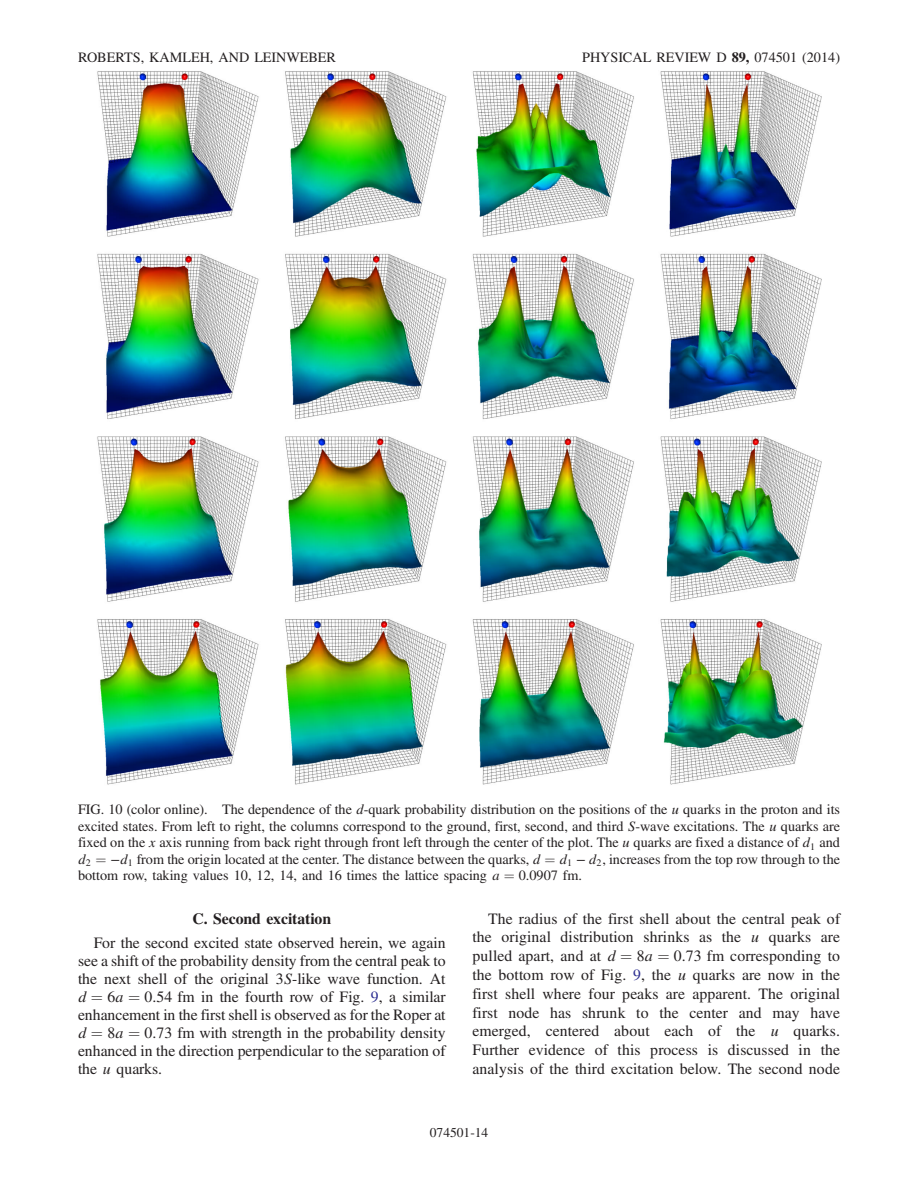
<style>
.page{position:relative;width:918px;height:1188px;background:#fff}
.page>*{position:absolute;margin:0;border:0;box-sizing:border-box;transform-origin:0 0}
.t1{font:15.75px/18.8px "Adv OT483 a 8203";color:#231f20;text-align:justify}
.t2{font:15.75px "Adv OT19 ee 2 aa 8.B";color:#231f20}
.t3{font:14.25px/16.5px "Adv OT483 a 8203";color:#231f20;text-align:justify}
.t4{font:13.5px "Adv OT483 a 8203";color:#231f20}
.s1{font-family:"Adv OT19 ee 2 aa 8.B"}
.s2{font-family:"Adv T Td 0 b 5 fdba.I"}
.s3{font-family:"Adv P4 C4 E74"}
.s4{font-family:"Adv T Td 877 c 31 c"}
.s5{font-family:"Adv T Tbdb 21 c 9 e"}
.s6{color:#2e3092}
</style>
<div class="page">
<img style="left:97px;top:71px;width:725px;height:714px">
<p class="t3" style="left:78px;top:50px;width:259px">ROBERTS, KAMLEH, AND LEINWEBER</p>
<p class="t3" style="left:582px;top:50px;width:259px">PHYSICAL REVIEW D <span class="s1">89,</span> 074501 (2014)</p>
<p class="t3" style="left:78px;top:803px;width:763px">FIG. 10 (color online). The dependence of the <span class="s2">d</span>-quark probability distribution on the positions of the <span class="s2">u</span> quarks in the proton and its excited states. From left to right, the columns correspond to the ground, first, second, and third <span class="s2">S</span>-wave excitations. The <span class="s2">u</span> quarks are fixed on the <span class="s2">x</span> axis running from back right through front left through the center of the plot. The <span class="s2">u</span> quarks are fixed a distance of <span class="s2">d</span><sub>1</sub> and <span class="s2">d</span><sub>2</sub> <span class="s3">¼</span> <span class="s4">−</span><span class="s2">d</span><sub>1</sub> from the origin located at the center. The distance between the quarks, <span class="s2">d</span> <span class="s3">¼</span> <span class="s2">d</span><sub>1</sub> <span class="s4">−</span> <span class="s2">d</span><sub>2</sub>, increases from the top row through to the bottom row, taking values 10, 12, 14, and 16 times the lattice spacing <span class="s2">a</span> <span class="s3">¼</span> <span class="s5">0</span>.<span class="s5">0907</span> fm.</p>
<p class="t2" style="left:193px;top:909px;width:140px">C. Second excitation</p>
<p class="t1" style="left:78px;top:935px;width:369px;line-height:18px;text-indent:16px">For the second excited state observed herein, we again see a shift of the probability density from the central peak to the next shell of the original <span class="s5">3</span><span class="s2">S</span>-like wave function. At <span class="s2">d</span> <span class="s3">¼</span> <span class="s5">6</span><span class="s2">a</span> <span class="s3">¼</span> <span class="s5">0</span>.<span class="s5">54</span> fm in the fourth row of Fig. <span class="s6">9</span>, a similar enhancement in the first shell is observed as for the Roper at <span class="s2">d</span> <span class="s3">¼</span> <span class="s5">8</span><span class="s2">a</span> <span class="s3">¼</span> <span class="s5">0</span>.<span class="s5">73</span> fm with strength in the probability density enhanced in the direction perpendicular to the separation of the <span class="s2">u</span> quarks.</p>
<p class="t1" style="left:473px;top:911px;width:369px;text-indent:16px">The radius of the first shell about the central peak of the original distribution shrinks as the <span class="s2">u</span> quarks are pulled apart, and at <span class="s2">d</span> <span class="s3">¼</span> <span class="s5">8</span><span class="s2">a</span> <span class="s3">¼</span> <span class="s5">0</span>.<span class="s5">73</span> fm corresponding to the bottom row of Fig. <span class="s6">9</span>, the <span class="s2">u</span> quarks are now in the first shell where four peaks are apparent. The original first node has shrunk to the center and may have emerged, centered about each of the <span class="s2">u</span> quarks.<br>Further evidence of this process is discussed in the analysis of the third excitation below. The second node</p>
<p class="t4" style="left:430px;top:1128px;width:60px">074501-14</p>
</div>
